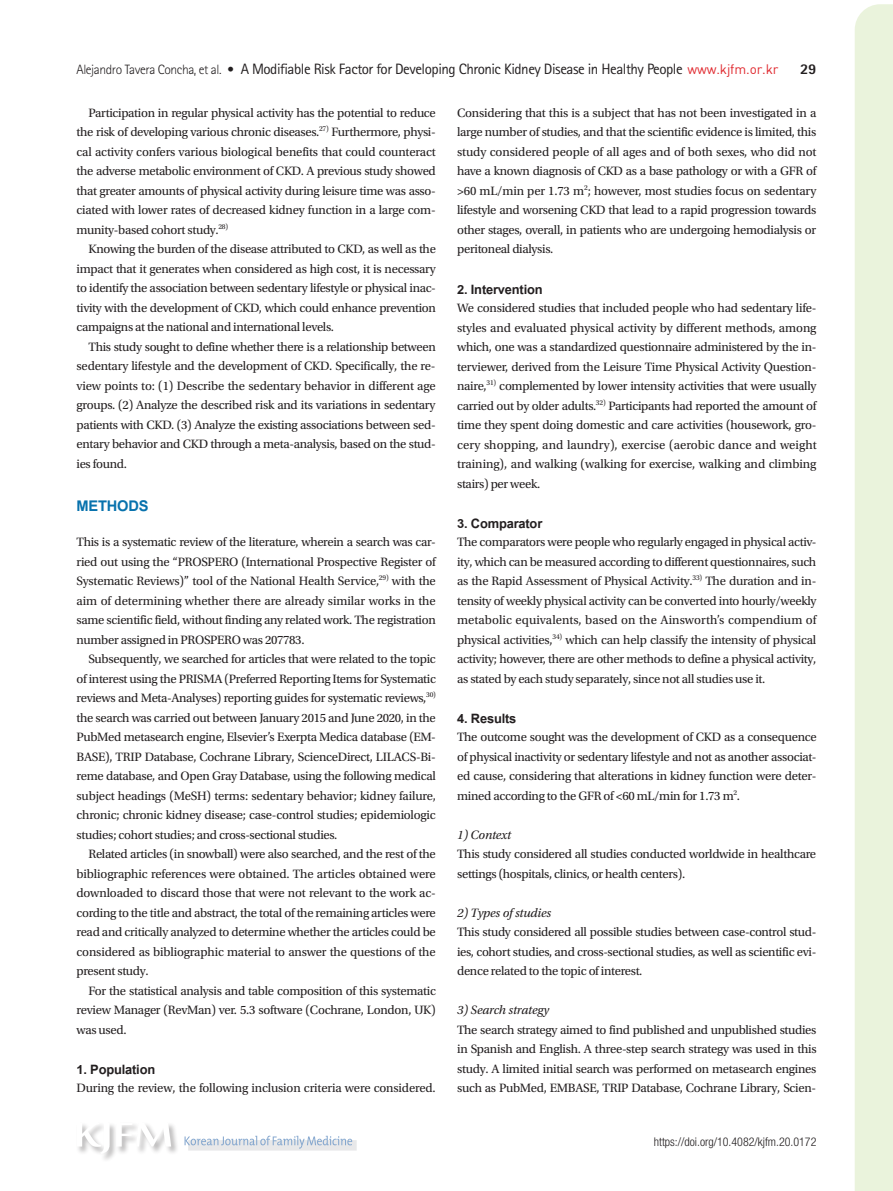
<style>
.page{position:relative;width:893px;height:1191px;background:#fff}
.page>*{position:absolute;margin:0;border:0;box-sizing:border-box;transform-origin:0 0}
.t1{font:700 20.4px "Utsaah";letter-spacing:-.01em;color:#0872ad}
.t2{font:700 18px "Utsaah";letter-spacing:-.01em;color:#231f20}
.t3{font:15px "Rotis Sans Serif Std";letter-spacing:-.03em;color:#231f20}
.t4{font:800 15px "Rotis Sans Serif Std";color:#231f20}
.t5{font:13.5px "Dinreg";letter-spacing:-.01em;color:#e02a30}
.t6{font:12.75px/19.5px "Utopia Std";letter-spacing:-.025em;color:#231f20;text-align:justify}
.t7{font:italic 12.75px "Utopia Std";letter-spacing:-.01em;color:#231f20}
.t8{font:300 condensed 12px "Helvetica Neue LT Std";color:#231f20}
.s1{font-weight:300;font-size:13.5px}
</style>
<div class="page">
<div style="left:855px;top:4px;width:38px;height:1187px;background:#eaf3dc"></div>
<div style="left:188px;top:1140px;width:169px;height:10px;background:#e8e8e9"></div>
<svg style="left:185px;top:1135px;width:167px;height:13px"></svg>
<div style="left:76px;top:1122px;width:104px;height:40px;background:#231f20;opacity:.3"></div>
<svg style="left:77px;top:1122px;width:94px;height:32px"></svg>
<p class="t3" style="left:77px;top:60px;width:608px"><span class="s1">Alejandro Tavera Concha, et al. •</span> A Modifiable Risk Factor for Developing Chronic Kidney Disease in Healthy People</p>
<p class="t5" style="left:687px;top:61px;width:93px">www.kjfm.or.kr</p>
<p class="t4" style="left:800px;top:60px;width:18px">29</p>
<p class="t6" style="left:77px;top:103px;width:361px;text-indent:12px">Participation in regular physical activity has the potential to reduce the risk of developing various chronic diseases.<sup>27)</sup> Furthermore, physi&shy;cal activity confers various biological benefits that could counteract the adverse metabolic environment of CKD. A previous study showed that greater amounts of physical activity during leisure time was asso&shy;ciated with lower rates of decreased kidney function in a large com&shy;munity-based cohort study.<sup>28)</sup></p>
<p class="t6" style="left:77px;top:240px;width:361px;text-indent:12px">Knowing the burden of the disease attributed to CKD, as well as the impact that it generates when considered as high cost, it is necessary to identify the association between sedentary lifestyle or physical inac&shy;tivity with the development of CKD, which could enhance prevention campaigns at the national and international levels.</p>
<p class="t6" style="left:77px;top:337px;width:361px;text-indent:12px">This study sought to define whether there is a relationship between sedentary lifestyle and the development of CKD. Specifically, the re&shy;view points to: (1) Describe the sedentary behavior in different age groups. (2) Analyze the described risk and its variations in sedentary patients with CKD. (3) Analyze the existing associations between sed&shy;entary behavior and CKD through a meta-analysis, based on the stud&shy;ies found.</p>
<h1 class="t1" style="left:77px;top:496px;width:74px">METHODS</h1>
<p class="t6" style="left:77px;top:532px;width:361px">This is a systematic review of the literature, wherein a search was car&shy;ried out using the “PROSPERO (International Prospective Register of Systematic Reviews)” tool of the National Health Service,<sup>29)</sup> with the aim of determining whether there are already similar works in the same scientific field, without finding any related work. The registration number assigned in PROSPERO was 207783.</p>
<p class="t6" style="left:77px;top:649px;width:361px;text-indent:12px">Subsequently, we searched for articles that were related to the topic of interest using the PRISMA (Preferred Reporting Items for Systematic reviews and Meta-Analyses) reporting guides for systematic reviews,<sup>30) </sup>the search was carried out between January 2015 and June 2020, in the PubMed metasearch engine, Elsevier’s Exerpta Medica database (EM-BASE), TRIP Database, Cochrane Library, ScienceDirect, LILACS-Bi&shy;reme database, and Open Gray Database, using the following medical subject headings (MeSH) terms: sedentary behavior; kidney failure, chronic; chronic kidney disease; case-control studies; epidemiologic studies; cohort studies; and cross-sectional studies.</p>
<p class="t6" style="left:77px;top:844px;width:361px;text-indent:12px">Related articles (in snowball) were also searched, and the rest of the bibliographic references were obtained. The articles obtained were downloaded to discard those that were not relevant to the work ac&shy;cording to the title and abstract, the total of the remaining articles were read and critically analyzed to determine whether the articles could be considered as bibliographic material to answer the questions of the present study.</p>
<p class="t6" style="left:77px;top:981px;width:361px;text-indent:12px">For the statistical analysis and table composition of this systematic review Manager (RevMan) ver. 5.3 software (Cochrane, London, UK) was used.</p>
<h2 class="t2" style="left:77px;top:1061px;width:80px">1. Population</h2>
<p class="t6" style="left:77px;top:1078px;width:361px">During the review, the following inclusion criteria were considered.</p>
<p class="t6" style="left:457px;top:103px;width:361px">Considering that this is a subject that has not been investigated in a large number of studies, and that the scientific evidence is limited, this study considered people of all ages and of both sexes, who did not have a known diagnosis of CKD as a base pathology or with a GFR of &gt;60 mL/min per 1.73 m<sup>2</sup>; however, most studies focus on sedentary lifestyle and worsening CKD that lead to a rapid progression towards other stages, overall, in patients who are undergoing hemodialysis or peritoneal dialysis.</p>
<h2 class="t2" style="left:457px;top:281px;width:87px">2. Intervention</h2>
<p class="t6" style="left:457px;top:298px;width:361px">We considered studies that included people who had sedentary life&shy;styles and evaluated physical activity by different methods, among which, one was a standardized questionnaire administered by the in&shy;terviewer, derived from the Leisure Time Physical Activity Question&shy;naire,<sup>31)</sup> complemented by lower intensity activities that were usually carried out by older adults.<sup>32)</sup> Participants had reported the amount of time they spent doing domestic and care activities (housework, gro&shy;cery shopping, and laundry), exercise (aerobic dance and weight training), and walking (walking for exercise, walking and climbing stairs) per week.</p>
<h2 class="t2" style="left:457px;top:515px;width:87px">3. Comparator</h2>
<p class="t6" style="left:457px;top:532px;width:361px">The comparators were people who regularly engaged in physical activ&shy;ity, which can be measured according to different questionnaires, such as the Rapid Assessment of Physical Activity.<sup>33)</sup> The duration and in&shy;tensity of weekly physical activity can be converted into hourly/weekly metabolic equivalents, based on the Ainsworth’s compendium of physical activities,<sup>34)</sup> which can help classify the intensity of physical activity; however, there are other methods to define a physical activity, as stated by each study separately, since not all studies use it.</p>
<h2 class="t2" style="left:457px;top:710px;width:61px">4. Results</h2>
<p class="t6" style="left:457px;top:727px;width:361px">The outcome sought was the development of CKD as a consequence of physical inactivity or sedentary lifestyle and not as another associat&shy;ed cause, considering that alterations in kidney function were deter&shy;mined according to the GFR of &lt;60 mL/min for 1.73 m<sup>2</sup>.</p>
<p class="t7" style="left:457px;top:827px;width:56px">1) Context</p>
<p class="t6" style="left:457px;top:844px;width:361px">This study considered all studies conducted worldwide in healthcare settings (hospitals, clinics, or health centers).</p>
<p class="t7" style="left:457px;top:905px;width:95px">2) Types of studies</p>
<p class="t6" style="left:457px;top:922px;width:361px">This study considered all possible studies between case-control stud&shy;ies, cohort studies, and cross-sectional studies, as well as scientific evi&shy;dence related to the topic of interest.</p>
<p class="t7" style="left:457px;top:1003px;width:94px">3) Search strategy</p>
<p class="t6" style="left:457px;top:1020px;width:361px">The search strategy aimed to find published and unpublished studies in Spanish and English. A three-step search strategy was used in this study. A limited initial search was performed on metasearch engines such as PubMed, EMBASE, TRIP Database, Cochrane Library, Scien-</p>
<p class="t8" style="left:654px;top:1134px;width:164px">https://doi.org/10.4082/kjfm.20.0172</p>
</div>
